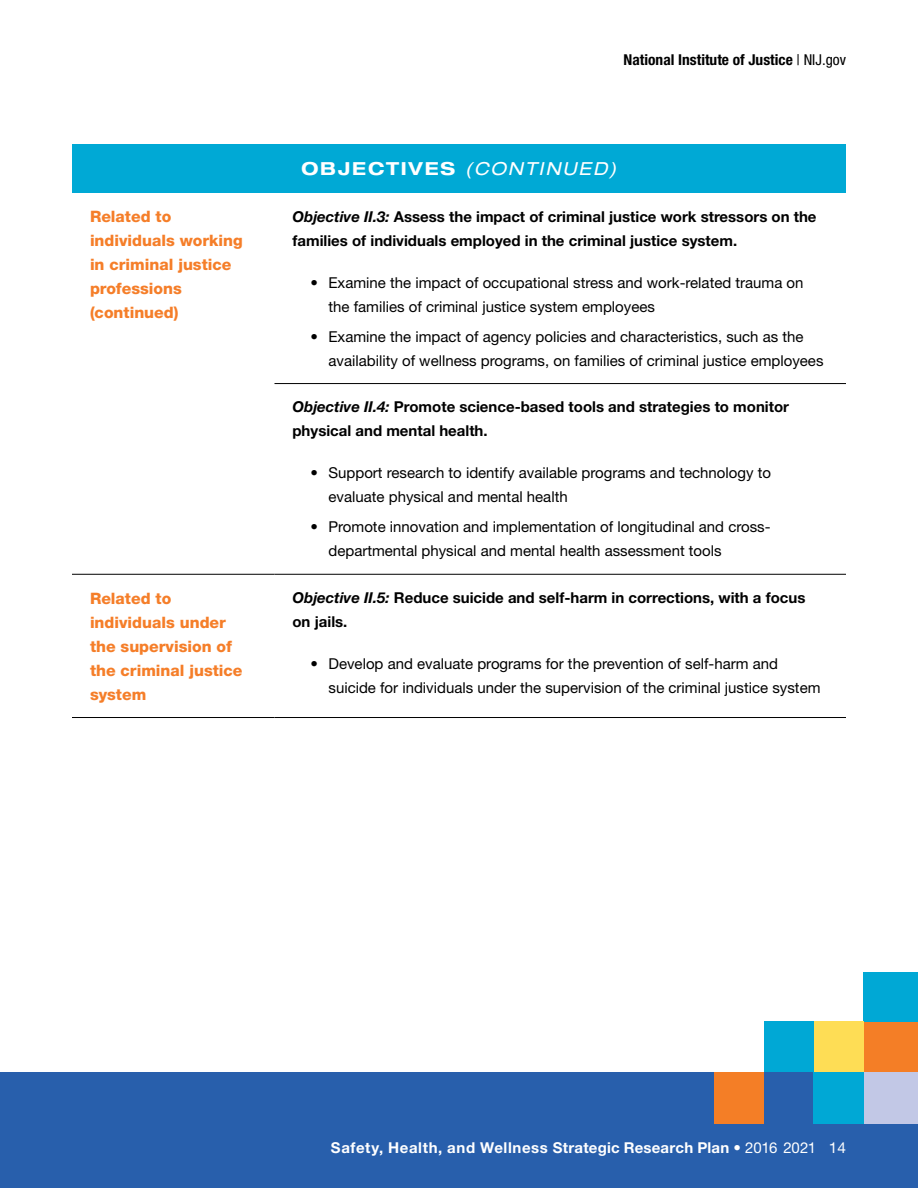
<style>
.page{position:relative;width:918px;height:1188px;background:#fff}
.page>*{position:absolute;margin:0;border:0;box-sizing:border-box;transform-origin:0 0}
.t1{font:italic expanded 18px "Helvetica Neue LT Std";letter-spacing:.1em;color:#fff}
.t2{font:800 15.75px/24px "Helvetica Neue LT Std";color:#f57e29}
.t3{font:15px/24px "Helvetica Neue LT Std";color:#000}
.t4{font:700 15px/24px "Helvetica Neue LT Std";color:#000}
.t5{font:700 15px "Helvetica Neue LT Std";letter-spacing:.02em;color:#fff}
.t6{font:700 condensed 15px "Helvetica Neue LT Std";color:#000}
.s1{font-weight:400}
.s2{font-weight:700;font-style:normal}
.s3{font-style:italic}
</style>
<div class="page">
<div style="left:0;top:1072px;width:918px;height:116px;background:#285fac"></div>
<div style="left:864px;top:972px;width:54px;height:50px;background:#00a8d5"></div>
<div style="left:864px;top:1022px;width:54px;height:50px;background:#f47e26"></div>
<div style="left:814px;top:1022px;width:50px;height:50px;background:#fedd55"></div>
<div style="left:764px;top:1022px;width:50px;height:50px;background:#00a8d5"></div>
<div style="left:864px;top:1072px;width:54px;height:51px;background:#c2c8e6"></div>
<div style="left:814px;top:1072px;width:50px;height:52px;background:#00a8d5"></div>
<div style="left:714px;top:1072px;width:50px;height:52px;background:#f47e26"></div>
<hr style="left:72px;top:574px;width:202px;height:1px;background:#000">
<hr style="left:274px;top:574px;width:572px;height:1px;background:#000">
<hr style="left:274px;top:383px;width:572px;height:1px;background:#000">
<hr style="left:72px;top:717px;width:202px;height:1px;background:#000">
<hr style="left:274px;top:717px;width:572px;height:1px;background:#000">
<div style="left:72px;top:144px;width:774px;height:49px;background:#00a9d5"></div>
<p class="t6" style="left:624px;top:50px;width:224px">National Institute of Justice <span class="s1">| NIJ.gov</span></p>
<p class="t1" style="left:301px;top:158px;width:317px"><span class="s2">OBJECTIVES</span> (CONTINUED)</p>
<p class="t2" style="left:90px;top:204px;width:154px">Related to individuals working in criminal justice professions (continued)</p>
<p class="t4" style="left:292px;top:204px;width:526px"><span class="s3">Objective II.3:</span> Assess the impact of criminal justice work stressors on the families of individuals employed in the criminal justice system.</p>
<p class="t3" style="left:328px;top:270px;width:477px;text-indent:-18px">• Examine the impact of occupational stress and work-related trauma on the families of criminal justice system employees</p>
<p class="t3" style="left:328px;top:324px;width:497px;text-indent:-18px">• Examine the impact of agency policies and characteristics, such as the availability of wellness programs, on families of criminal justice employees</p>
<p class="t4" style="left:292px;top:395px;width:498px"><span class="s3">Objective II.4:</span> Promote science-based tools and strategies to monitor physical and mental health.</p>
<p class="t3" style="left:328px;top:461px;width:444px;text-indent:-18px">• Support research to identify available programs and technology to evaluate physical and mental health</p>
<p class="t3" style="left:328px;top:515px;width:444px;text-indent:-18px">• Promote innovation and implementation of longitudinal and cross&shy;departmental physical and mental health assessment tools</p>
<p class="t2" style="left:90px;top:586px;width:154px">Related to individuals under the supervision of the criminal justice system</p>
<p class="t4" style="left:292px;top:585px;width:514px"><span class="s3">Objective II.5:</span> Reduce suicide and self-harm in corrections, with a focus on jails.</p>
<p class="t3" style="left:328px;top:651px;width:494px;text-indent:-18px">• Develop and evaluate programs for the prevention of self-harm and suicide for individuals under the supervision of the criminal justice system</p>
<p class="t5" style="left:331px;top:1139px;width:517px">Safety, Health, and Wellness Strategic Research Plan <span class="s1">• 2016 2021 14</span></p>
</div>
